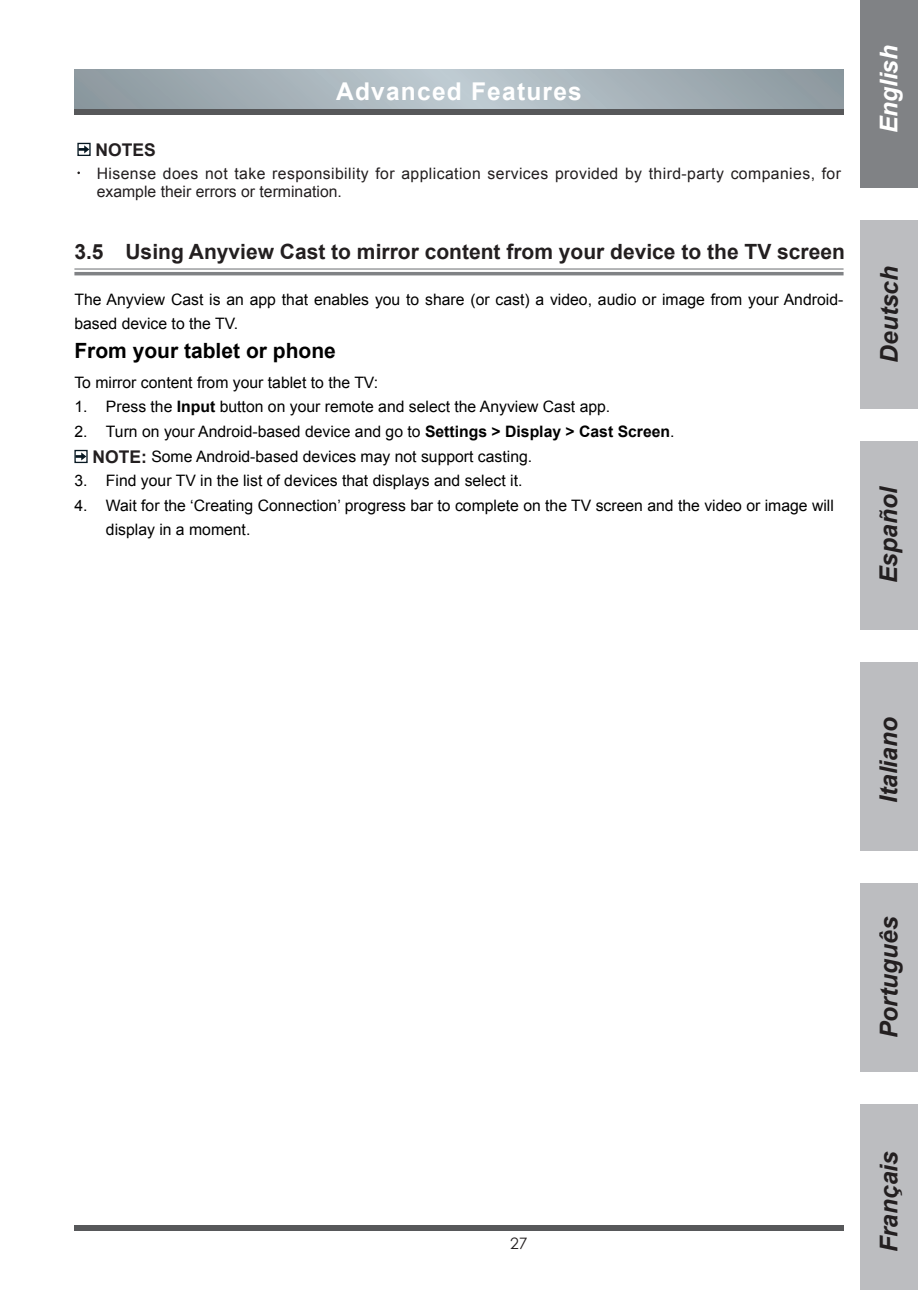
<style>
.page{position:relative;width:918px;height:1290px;background:#fff}
.page>*{position:absolute;margin:0;border:0;box-sizing:border-box;transform-origin:0 0}
.t1{font:italic 700 24.5px "Arial";color:#231f20}
.t2{font:700 24.5px "Arial";letter-spacing:.05em;color:#fff}
.t3{font:italic 700 24.5px "Arial";color:#fff}
.t4{font:700 21px "Arial";color:#231f20}
.t5{font:700 21px "Arial";color:#000}
.t6{font:700 17.5px "Arial";color:#231f20}
.t7{font:15.75px/24.5px "Arial";color:#000}
.t8{font:15.75px/17.5px "Arial";letter-spacing:.025em;color:#231f20}
.t9{font:15.75px "Century Gothic";color:#231f20}
.s1{font-weight:700}
.s2{font-weight:700;font-size:17.5px;color:#231f20}
</style>
<div class="page">
<svg style="left:74px;top:69px;width:769px;height:40px;background:#a4b0b7"></svg>
<div style="left:74px;top:109px;width:769px;height:5px;background:#57585a"></div>
<div style="left:74px;top:1225px;width:769px;height:5px;background:#57585a"></div>
<div style="left:860px;top:0;width:58px;height:187px;background:#808285"></div>
<div style="left:860px;top:220px;width:58px;height:188px;background:#bcbdc0"></div>
<div style="left:860px;top:441px;width:58px;height:188px;background:#bcbdc0"></div>
<div style="left:860px;top:662px;width:58px;height:188px;background:#bcbdc0"></div>
<div style="left:860px;top:883px;width:58px;height:188px;background:#bcbdc0"></div>
<div style="left:860px;top:1104px;width:58px;height:186px;background:#bcbdc0"></div>
<div style="left:77px;top:143px;width:14px;height:13px;border:1px solid #071822"></div>
<svg style="left:78px;top:145px;width:11px;height:8px"></svg>
<div style="left:74px;top:450px;width:14px;height:13px;border:1px solid #071822"></div>
<svg style="left:75px;top:452px;width:11px;height:8px"></svg>
<hr style="left:74px;top:268px;width:769px;height:2px;background:#808285">
<hr style="left:74px;top:272px;width:769px;height:3px;background:#808285">
<h1 class="t2" style="left:336px;top:75px;width:247px">Advanced Features</h1>
<p class="t6" style="left:95px;top:138px;width:62px">NOTES</p>
<p class="t8" style="left:97px;top:165px;width:745px">Hisense does not take responsibility for application services provided by third-party companies, for example their errors or termination.</p>
<h2 class="t4" style="left:74px;top:238px;width:772px">3.5 Using Anyview Cast to mirror content from your device to the TV screen</h2>
<p class="t7" style="left:74px;top:287px;width:770px">The Anyview Cast is an app that enables you to share (or cast) a video, audio or image from your Android&shy;based device to the TV.</p>
<h2 class="t5" style="left:74px;top:337px;width:263px">From your tablet or phone</h2>
<p class="t7" style="left:74px;top:370px;width:305px">To mirror content from your tablet to the TV:</p>
<p class="t7" style="left:74px;top:395px;width:537px">1. Press the <span class="s1">Input</span> button on your remote and select the Anyview Cast app.</p>
<p class="t7" style="left:92px;top:419px;width:583px;line-height:25.4px;text-indent:-18px">2. Turn on your Android-based device and go to <span class="s1">Settings &gt; Display &gt; Cast Screen</span>.<br><span class="s2">NOTE:</span> Some Android-based devices may not support casting.</p>
<p class="t7" style="left:74px;top:468px;width:449px">3. Find your TV in the list of devices that displays and select it.</p>
<p class="t7" style="left:106px;top:493px;width:729px;text-indent:-32px">4. Wait for the ‘Creating Connection’ progress bar to complete on the TV screen and the video or image will display in a moment.</p>
<h1 class="t3" style="left:872px;top:133px;width:90px;rotate:-90deg">English</h1>
<h1 class="t1" style="left:873px;top:363px;width:98px;rotate:-90deg">Deutsch</h1>
<h1 class="t1" style="left:872px;top:583px;width:98px;rotate:-90deg">Español</h1>
<p class="t9" style="left:510px;top:1232px;width:19px">27</p>
<h1 class="t1" style="left:872px;top:803px;width:87px;rotate:-90deg">Italiano</h1>
<h1 class="t1" style="left:872px;top:1038px;width:123px;rotate:-90deg">Português</h1>
<h1 class="t1" style="left:872px;top:1252px;width:102px;rotate:-90deg">Français</h1>
</div>
